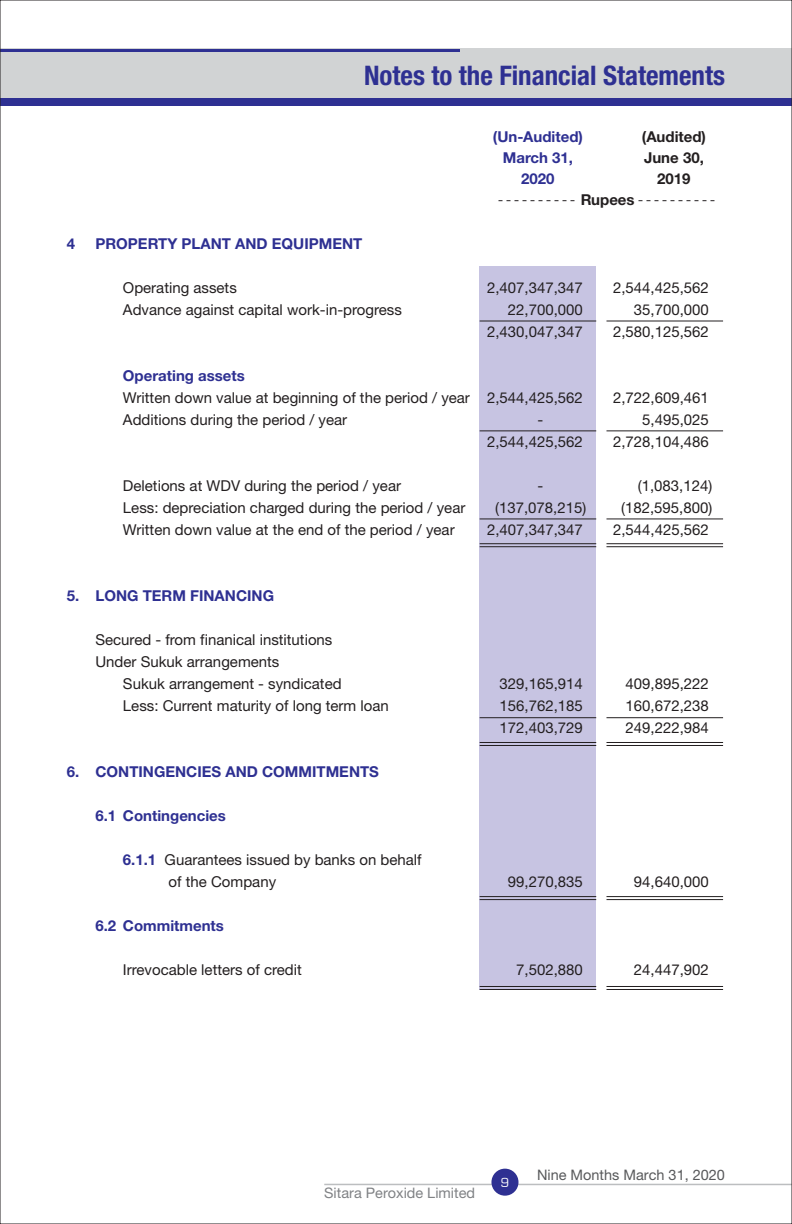
<style>
.page{position:relative;width:792px;height:1224px;background:#fff}
.page>*{position:absolute;margin:0;border:0;box-sizing:border-box;transform-origin:0 0}
.t1{font:700 condensed 27px "Helvetica Neue";color:#2e3092}
.t2{font:15px/22px "Helvetica Neue";color:#231f20}
.t3{font:700 15px "Helvetica Neue";color:#2e3092}
.t4{font:700 15px "Helvetica Neue";color:#231f20}
.t5{font:14.4px "Helvetica Neue";color:#58595b}
.t6{font:14.4px "Helvetica Neue";color:#808285}
.t7{font:13.6px "Eurostile";color:#fff}
.s1{font-weight:700;color:#2e3092}
</style>
<div class="page">
<div style="left:0;top:49px;width:792px;height:57px;background:#d1d3d4"></div>
<hr style="left:0;top:49px;width:460px;height:3px;background:#2e3092">
<div style="left:0;top:99px;width:792px;height:7px;background:#2e3092"></div>
<hr style="left:324px;top:1184px;width:468px;height:1px;background:#bcbec0">
<div style="left:491px;top:1169px;width:27px;height:27px;background:#2e3092;border-radius:50%"></div>
<div style="left:480px;top:266px;width:116px;height:723px;background:#c7c4e2"></div>
<svg style="left:638px;top:200px;width:77px;height:1px"></svg>
<svg style="left:499px;top:200px;width:76px;height:1px"></svg>
<hr style="left:480px;top:321px;width:116px;height:1px;background:#231f20">
<hr style="left:606px;top:321px;width:117px;height:1px;background:#231f20">
<hr style="left:480px;top:430px;width:116px;height:1px;background:#231f20">
<hr style="left:606px;top:430px;width:117px;height:1px;background:#231f20">
<hr style="left:480px;top:986px;width:116px;height:1px;background:#231f20">
<hr style="left:606px;top:986px;width:117px;height:1px;background:#231f20">
<hr style="left:480px;top:989px;width:116px;height:1px;background:#231f20">
<hr style="left:606px;top:989px;width:117px;height:1px;background:#231f20">
<hr style="left:480px;top:717px;width:116px;height:1px;background:#231f20">
<hr style="left:606px;top:717px;width:117px;height:1px;background:#231f20">
<hr style="left:480px;top:742px;width:116px;height:1px;background:#231f20">
<hr style="left:606px;top:742px;width:117px;height:1px;background:#231f20">
<hr style="left:480px;top:745px;width:116px;height:1px;background:#231f20">
<hr style="left:606px;top:745px;width:117px;height:1px;background:#231f20">
<hr style="left:480px;top:896px;width:116px;height:1px;background:#231f20">
<hr style="left:606px;top:896px;width:117px;height:1px;background:#231f20">
<hr style="left:480px;top:899px;width:116px;height:1px;background:#231f20">
<hr style="left:606px;top:899px;width:117px;height:1px;background:#231f20">
<hr style="left:480px;top:519px;width:116px;height:1px;background:#231f20">
<hr style="left:606px;top:519px;width:117px;height:1px;background:#231f20">
<hr style="left:480px;top:543px;width:116px;height:1px;background:#231f20">
<hr style="left:606px;top:543px;width:117px;height:1px;background:#231f20">
<hr style="left:480px;top:546px;width:116px;height:1px;background:#231f20">
<hr style="left:606px;top:546px;width:117px;height:1px;background:#231f20">
<h1 class="t1" style="left:364px;top:59px;width:362px">Notes to the Financial Statements</h1>
<p class="t3" style="left:493px;top:128px;width:91px">(Un-Audited)</p>
<p class="t4" style="left:642px;top:128px;width:66px">(Audited)</p>
<p class="t3" style="left:503px;top:149px;width:72px">March 31,</p>
<p class="t4" style="left:644px;top:149px;width:61px">June 30,</p>
<p class="t3" style="left:521px;top:170px;width:35px">2020</p>
<p class="t4" style="left:657px;top:170px;width:35px">2019</p>
<p class="t4" style="left:581px;top:191px;width:55px">Rupees</p>
<p class="t3" style="left:67px;top:235px;width:10px">4</p>
<p class="t3" style="left:95px;top:235px;width:268px">PROPERTY PLANT AND EQUIPMENT</p>
<p class="t2" style="left:123px;top:277px;width:115px">Operating assets</p>
<p class="t2" style="left:487px;top:277px;width:97px">2,407,347,347</p>
<p class="t2" style="left:613px;top:277px;width:97px">2,544,425,562</p>
<p class="t2" style="left:123px;top:299px;width:280px">Advance against capital work-in-progress</p>
<p class="t2" style="left:508px;top:299px;width:77px">22,700,000</p>
<p class="t2" style="left:634px;top:299px;width:77px">35,700,000</p>
<p class="t2" style="left:487px;top:321px;width:97px">2,430,047,347</p>
<p class="t2" style="left:613px;top:321px;width:97px">2,580,125,562</p>
<p class="t3" style="left:123px;top:367px;width:123px">Operating assets</p>
<p class="t2" style="left:123px;top:387px;width:461px">Written down value at beginning of the period / year 2,544,425,562</p>
<p class="t2" style="left:613px;top:387px;width:97px">2,722,609,461</p>
<p class="t2" style="left:123px;top:409px;width:226px">Additions during the period / year</p>
<p class="t2" style="left:537px;top:409px;width:7px">-</p>
<p class="t2" style="left:642px;top:409px;width:68px">5,495,025</p>
<p class="t2" style="left:487px;top:431px;width:97px">2,544,425,562</p>
<p class="t2" style="left:613px;top:431px;width:97px">2,728,104,486</p>
<p class="t2" style="left:123px;top:475px;width:280px">Deletions at WDV during the period / year</p>
<p class="t2" style="left:537px;top:475px;width:7px">-</p>
<p class="t2" style="left:638px;top:475px;width:76px">(1,083,124)</p>
<p class="t2" style="left:123px;top:497px;width:344px">Less: depreciation charged during the period / year</p>
<p class="t2" style="left:495px;top:497px;width:93px">(137,078,215)</p>
<p class="t2" style="left:621px;top:497px;width:93px">(182,595,800)</p>
<p class="t2" style="left:123px;top:519px;width:333px">Written down value at the end of the period / year</p>
<p class="t2" style="left:487px;top:519px;width:97px">2,407,347,347</p>
<p class="t2" style="left:613px;top:519px;width:97px">2,544,425,562</p>
<p class="t3" style="left:67px;top:587px;width:209px">5. LONG TERM FINANCING</p>
<p class="t2" style="left:95px;top:629px;width:239px">Secured - from finanical institutions<br>Under Sukuk arrangements</p>
<p class="t2" style="left:123px;top:673px;width:220px">Sukuk arrangement - syndicated</p>
<p class="t2" style="left:500px;top:673px;width:85px">329,165,914</p>
<p class="t2" style="left:626px;top:673px;width:85px">409,895,222</p>
<p class="t2" style="left:123px;top:695px;width:267px">Less: Current maturity of long term loan</p>
<p class="t2" style="left:500px;top:695px;width:85px">156,762,185</p>
<p class="t2" style="left:626px;top:695px;width:85px">160,672,238</p>
<p class="t2" style="left:500px;top:717px;width:85px">172,403,729</p>
<p class="t2" style="left:626px;top:717px;width:85px">249,222,984</p>
<p class="t3" style="left:67px;top:763px;width:314px">6. CONTINGENCIES AND COMMITMENTS</p>
<p class="t3" style="left:95px;top:807px;width:132px">6.1 Contingencies</p>
<p class="t2" style="left:169px;top:849px;width:255px;text-indent:-46px"><span class="s1">6.1.1</span> Guarantees issued by banks on behalf of the Company</p>
<p class="t2" style="left:508px;top:871px;width:77px">99,270,835</p>
<p class="t2" style="left:634px;top:871px;width:77px">94,640,000</p>
<p class="t3" style="left:95px;top:917px;width:130px">6.2 Commitments</p>
<p class="t2" style="left:123px;top:959px;width:180px">Irrevocable letters of credit</p>
<p class="t2" style="left:516px;top:959px;width:68px">7,502,880</p>
<p class="t2" style="left:634px;top:959px;width:77px">24,447,902</p>
<p class="t6" style="left:324px;top:1185px;width:152px">Sitara Peroxide Limited</p>
<p class="t7" style="left:501px;top:1175px;width:10px">9</p>
<p class="t5" style="left:537px;top:1166px;width:189px">Nine Months March 31, 2020</p>
</div>
